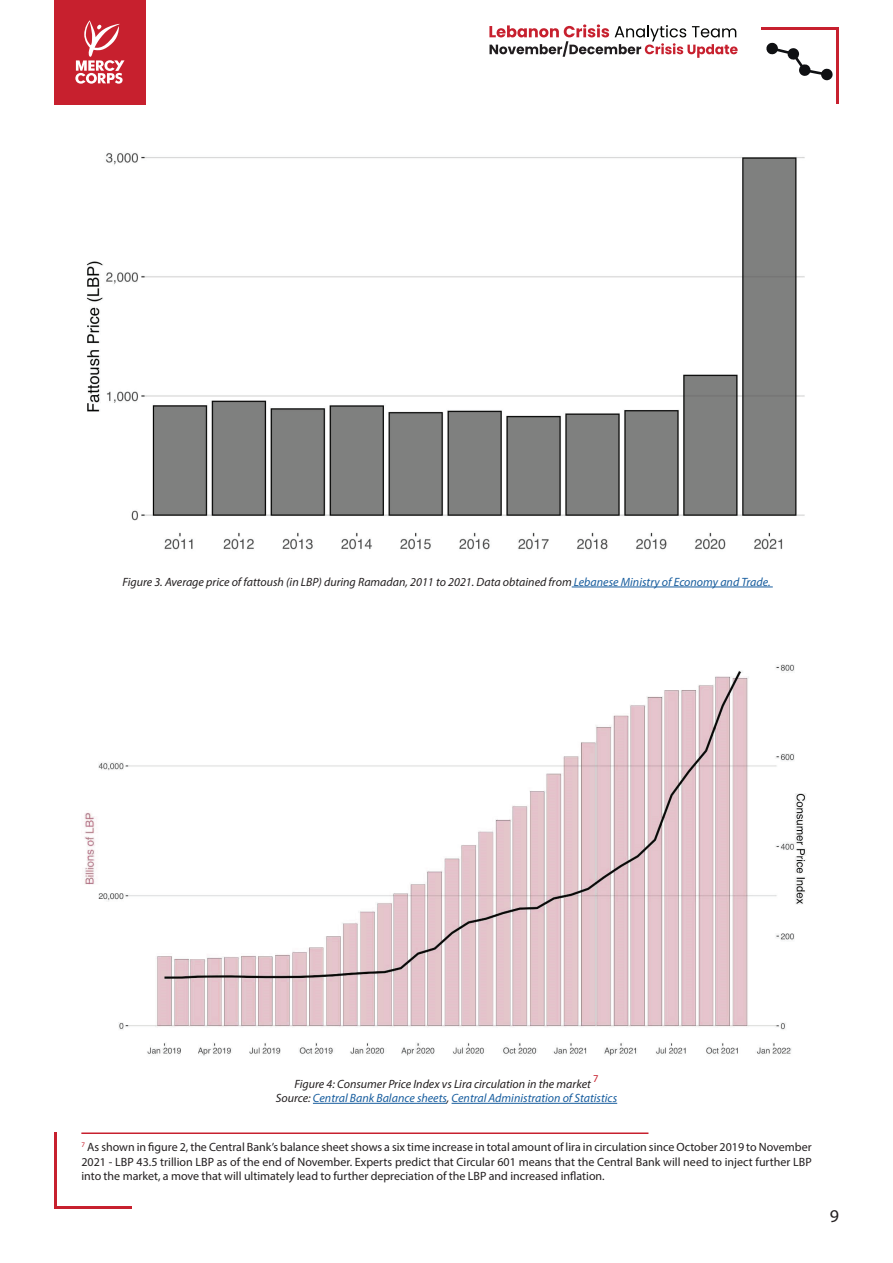
<style>
.page{position:relative;width:893px;height:1263px;background:#fff}
.page>*{position:absolute;margin:0;border:0;box-sizing:border-box;transform-origin:0 0}
.t1{font:18px "Myriad Pro";color:#231f20}
.t2{font:12px/14.4px "Myriad Pro";color:#231f20;text-align:justify}
.t3{font:italic 12px "Myriad Pro";color:#231f20}
.t4{font:italic 12px "Myriad Pro";color:#175d9e}
.t5{font:10.5px "Myriad Pro";color:#c7202e}
.s1{color:#175d9e}
.s2{color:#231f20}
</style>
<div class="page">
<div style="left:54px;top:0;width:92px;height:104px;background:#c7202e"></div>
<svg style="left:75px;top:20px;width:49px;height:64px"></svg>
<svg style="left:766px;top:42px;width:67px;height:38px"></svg>
<hr style="left:761px;top:28px;width:77px;height:2px;background:#c7202e">
<hr style="left:836px;top:28px;width:3px;height:76px;background:#c7202e">
<hr style="left:55px;top:1207px;width:77px;height:2px;background:#c7202e">
<hr style="left:54px;top:1132px;width:3px;height:77px;background:#c7202e">
<svg style="left:489px;top:24px;width:249px;height:34px"></svg>
<hr style="left:81px;top:1132px;width:567px;height:2px;background:#c7202e">
<img style="left:87px;top:153px;width:718px;height:397px">
<hr style="left:572px;top:587px;width:201px;height:1px;background:#175d9e">
<hr style="left:313px;top:1103px;width:134px;height:1px;background:#175d9e">
<hr style="left:452px;top:1103px;width:165px;height:1px;background:#175d9e">
<img style="left:84px;top:664px;width:722px;height:392px">
<p class="t3" style="left:122px;top:574px;width:650px">Figure 3. Average price of fattoush (in LBP) during Ramadan, 2011 to 2021. Data obtained from <span class="s1">Lebanese Ministry of Economy and Trade.</span></p>
<p class="t5" style="left:593px;top:1072px;width:7px">7</p>
<p class="t4" style="left:276px;top:1091px;width:343px"><span class="s2">Source:</span> Central Bank Balance sheets<span class="s2">,</span> Central Administration of Statistics</p>
<p class="t3" style="left:295px;top:1076px;width:298px">Figure 4: Consumer Price Index vs Lira circulation in the market</p>
<p class="t2" style="left:81px;top:1140px;width:732px"><sup>7</sup> As shown in figure 2, the Central Bank’s balance sheet shows a six time increase in total amount of lira in circulation since October 2019 to November 2021 - LBP 43.5 trillion LBP as of the end of November. Experts predict that Circular 601 means that the Central Bank will need to inject further LBP into the market, a move that will ultimately lead to further depreciation of the LBP and increased inflation.</p>
<h1 class="t1" style="left:830px;top:1205px;width:11px">9</h1>
</div>
